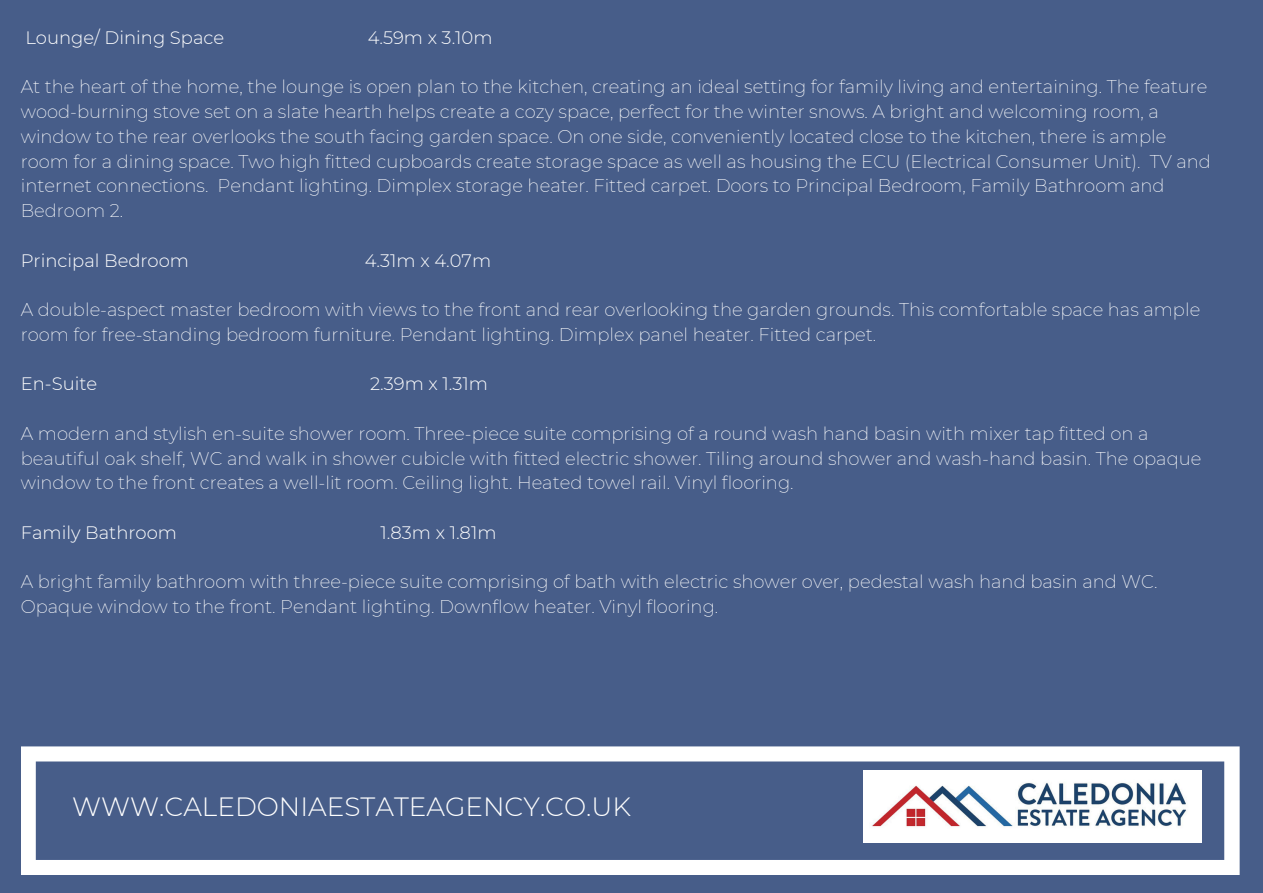
<style>
.page{position:relative;width:1263px;height:893px;background:#fff}
.page>*{position:absolute;margin:0;border:0;box-sizing:border-box;transform-origin:0 0}
.t1{font:300 26.4px "Montserrat";color:#fff}
.t2{font:200 18px/24.8px "Montserrat";color:#fff}
.t3{font:300 18px "Montserrat";color:#fff}
</style>
<div class="page">
<div style="left:0;top:559px;width:1263px;height:334px;background:#475d89"></div>
<div style="left:0;top:0;width:1263px;height:559px;background:#475d89"></div>
<div style="left:185px;top:875px;width:893px;height:18px;background:#475d89"></div>
<svg style="left:21px;top:746px;width:1218px;height:129px;fill:#475d89"></svg>
<img style="left:863px;top:770px;width:338px;height:72px">
<p class="t3" style="left:25px;top:26px;width:200px">Lounge/ Dining Space</p>
<p class="t3" style="left:368px;top:26px;width:126px">4.59m x 3.10m</p>
<p class="t2" style="left:21px;top:74px;width:1192px">At the heart of the home, the lounge is open plan to the kitchen, creating an ideal setting for family living and entertaining. The feature wood-burning stove set on a slate hearth helps create a cozy space, perfect for the winter snows. A bright and welcoming room, a window to the rear overlooks the south facing garden space. On one side, conveniently located close to the kitchen, there is ample room for a dining space. Two high fitted cupboards create storage space as well as housing the ECU (Electrical Consumer Unit). TV and internet connections. Pendant lighting. Dimplex storage heater. Fitted carpet. Doors to Principal Bedroom, Family Bathroom and Bedroom 2.</p>
<p class="t3" style="left:21px;top:249px;width:170px">Principal Bedroom</p>
<p class="t3" style="left:365px;top:249px;width:128px">4.31m x 4.07m</p>
<p class="t2" style="left:21px;top:297px;width:1181px">A double-aspect master bedroom with views to the front and rear overlooking the garden grounds. This comfortable space has ample room for free-standing bedroom furniture. Pendant lighting. Dimplex panel heater. Fitted carpet.</p>
<p class="t3" style="left:21px;top:373px;width:78px">En-Suite</p>
<p class="t3" style="left:370px;top:373px;width:119px">2.39m x 1.31m</p>
<p class="t2" style="left:21px;top:421px;width:1182px">A modern and stylish en-suite shower room. Three-piece suite comprising of a round wash hand basin with mixer tap fitted on a beautiful oak shelf, WC and walk in shower cubicle with fitted electric shower. Tiling around shower and wash-hand basin. The opaque window to the front creates a well-lit room. Ceiling light. Heated towel rail. Vinyl flooring.</p>
<p class="t3" style="left:21px;top:521px;width:158px">Family Bathroom</p>
<p class="t3" style="left:381px;top:521px;width:117px">1.83m x 1.81m</p>
<h1 class="t2" style="left:21px;top:569px;width:1138px">A bright family bathroom with three-piece suite comprising of bath with electric shower over, pedestal wash hand basin and WC.<br>Opaque window to the front. Pendant lighting. Downflow heater. Vinyl flooring.</h1>
<p class="t1" style="left:72px;top:790px;width:560px">WWW.CALEDONIAESTATEAGENCY.CO.UK</p>
</div>
